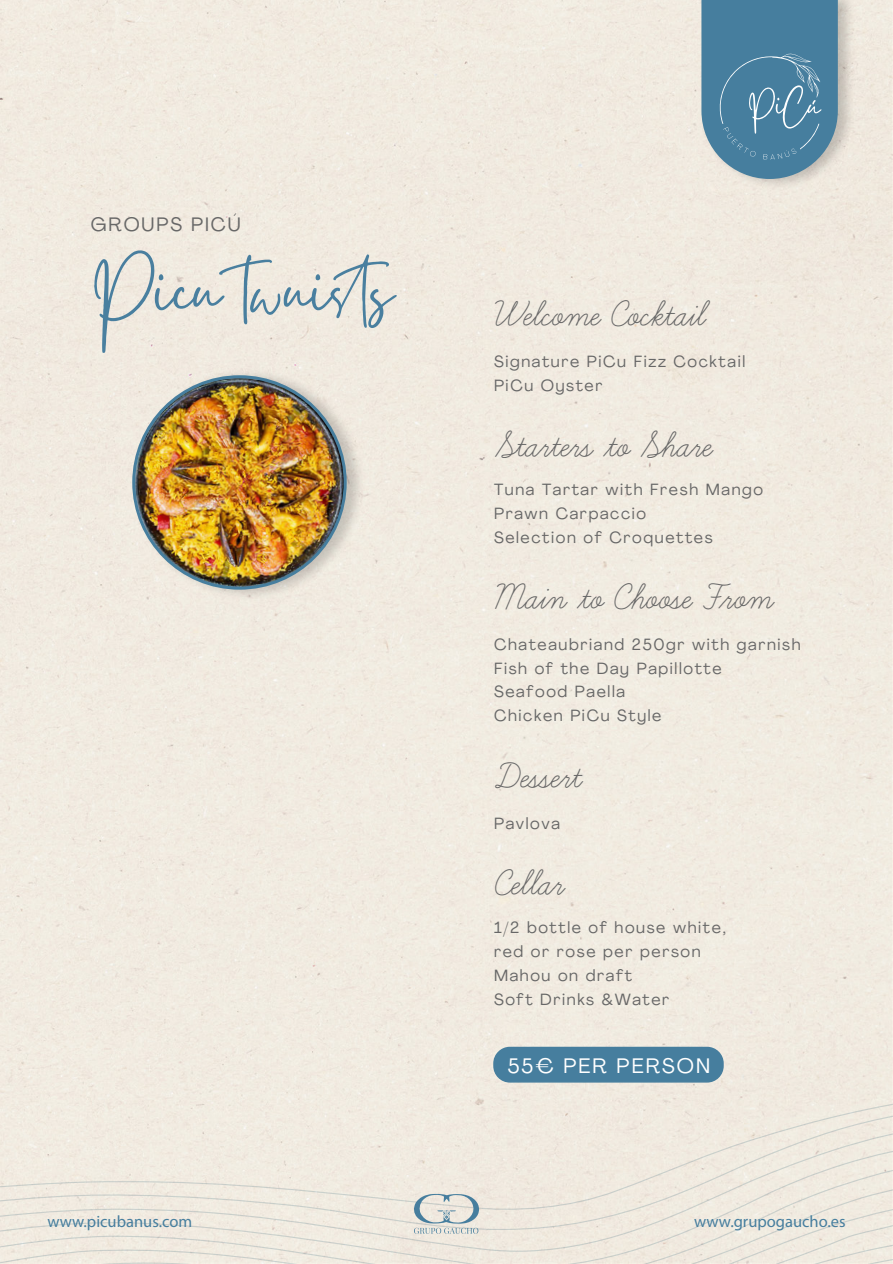
<style>
.page{position:relative;width:893px;height:1264px;background:#fff}
.page>*{position:absolute;margin:0;border:0;box-sizing:border-box;transform-origin:0 0}
.t1{font:82.05px "Gistesy";color:#497f9f}
.t2{font:44.1px "Learning Curve Pro";color:#676767}
.t3{font:20.7px "Agrandir";letter-spacing:.1em;color:#fff}
.t4{font:19.2px "Agrandir";letter-spacing:.1em;color:#676767}
.t5{font:16.5px "Myriad Pro";color:#467e9e}
.t6{font:16.05px/23.9px "Agrandir";letter-spacing:.1em;color:#676767}
</style>
<div class="page">
<div style="left:0;top:0;width:892px;height:1087px;background:#f1ebe0"></div>
<div style="left:0;top:1087px;width:892px;height:11px;background:#f1ebe0"></div>
<div style="left:0;top:1098px;width:892px;height:13px;background:#f1ebe0"></div>
<div style="left:0;top:1111px;width:892px;height:13px;background:#f1ebe0"></div>
<div style="left:0;top:1124px;width:892px;height:19px;background:#f1ebe0"></div>
<div style="left:0;top:1143px;width:892px;height:20px;background:#f1ebe0"></div>
<div style="left:0;top:1163px;width:892px;height:27px;background:#f1ebe0"></div>
<hr style="left:0;top:1190px;width:892px;height:3px;background:#f1eae0">
<img style="left:696px;top:0;width:163px;height:195px">
<svg style="left:701px;top:0;width:136px;height:179px;background:#598aa5"></svg>
<div style="left:494px;top:1047px;width:229px;height:34px;background:#467e9e;border-radius:16px"></div>
<div style="left:493px;top:1046px;width:230px;height:36px;border:2px solid #467e9e;border-radius:16px"></div>
<svg style="left:0;top:1193px;width:892px;height:70px;background:#ece7dd"></svg>
<img style="left:126px;top:362px;width:243px;height:243px">
<img style="left:134px;top:377px;width:211px;height:211px;border-radius:106px">
<p class="t4" style="left:91px;top:212px;width:151px">GROUPS PICÚ</p>
<h1 class="t1" style="left:91px;top:233px;width:304px">Picu twuists</h1>
<h2 class="t2" style="left:494px;top:294px;width:211px">Welcome Cocktail</h2>
<p class="t6" style="left:494px;top:349px;width:253px">Signature PiCu Fizz Cocktail<br>PiCu Oyster</p>
<h2 class="t2" style="left:494px;top:425px;width:218px">Starters to Share</h2>
<p class="t6" style="left:494px;top:477px;width:270px">Tuna Tartar with Fresh Mango<br>Prawn Carpaccio<br>Selection of Croquettes</p>
<h2 class="t2" style="left:494px;top:577px;width:279px">Main to Choose From</h2>
<p class="t6" style="left:494px;top:632px;width:308px">Chateaubriand 250gr with garnish<br>Fish of the Day Papillotte<br>Seafood Paella<br>Chicken PiCu Style</p>
<h2 class="t2" style="left:494px;top:756px;width:91px">Dessert</h2>
<p class="t6" style="left:494px;top:810px;width:67px">Pavlova</p>
<h2 class="t2" style="left:494px;top:863px;width:73px">Cellar</h2>
<p class="t6" style="left:494px;top:915px;width:233px">1/2 bottle of house white, red or rose per person<br>Mahou on draft<br>Soft Drinks &amp;Water</p>
<p class="t3" style="left:508px;top:1052px;width:204px">55€ PER PERSON</p>
<p class="t5" style="left:47px;top:1211px;width:146px">www.picubanus.com</p>
<p class="t5" style="left:694px;top:1211px;width:153px">www.grupogaucho.es</p>
</div>
